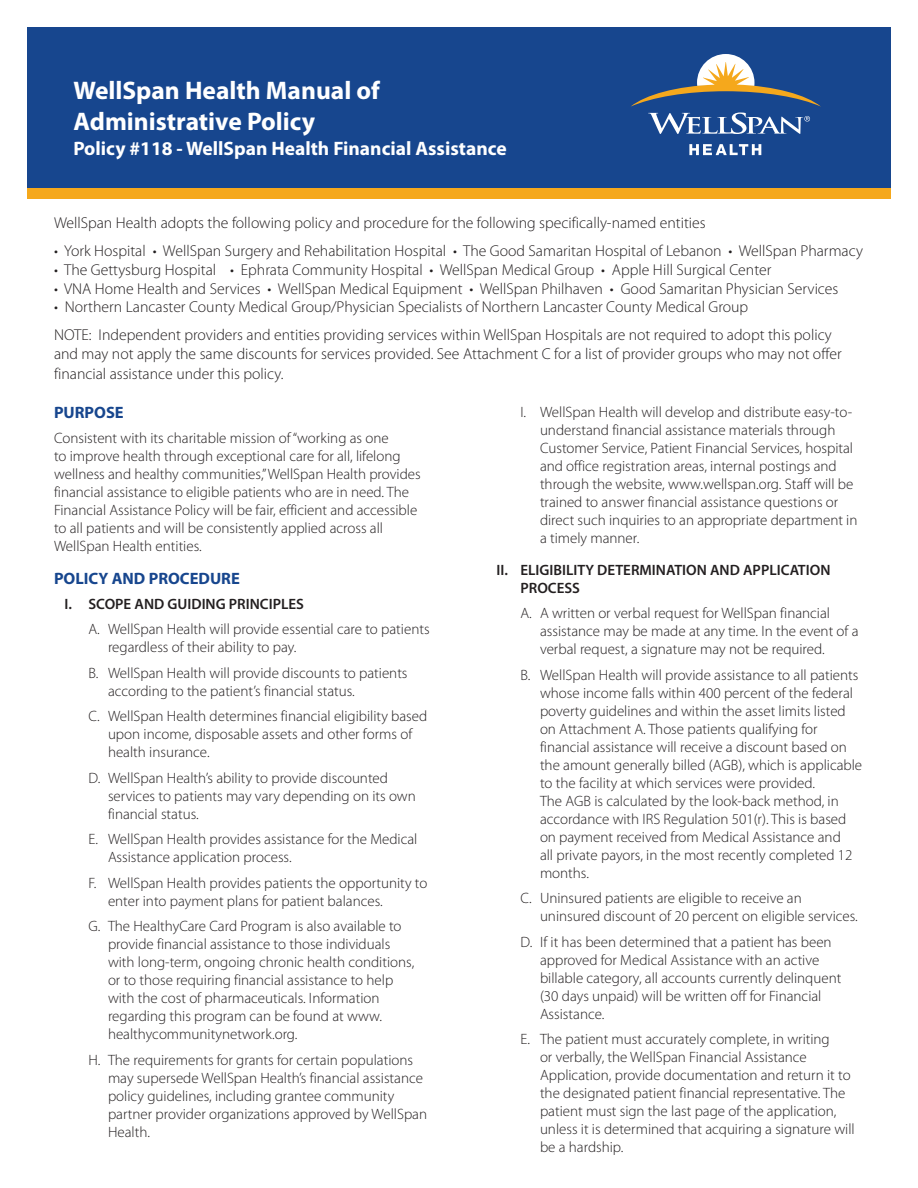
<style>
.page{position:relative;width:918px;height:1188px;background:#fff}
.page>*{position:absolute;margin:0;border:0;box-sizing:border-box;transform-origin:0 0}
.t1{font:700 25.5px/30.6px "Myriad Pro";color:#fff}
.t2{font:700 19.5px "Myriad Pro";color:#fff}
.t3{font:700 16.5px "Myriad Pro";color:#17468e}
.t4{font:300 15.75px/27.9px "Myriad Pro";color:#231f20}
.t5{font:300 15px/18px "Myriad Pro";color:#231f20}
.t6{font:600 15px/18px "Myriad Pro";color:#231f20}
</style>
<div class="page">
<div style="left:27px;top:27px;width:864px;height:161px;background:#17468e"></div>
<div style="left:27px;top:188px;width:864px;height:11px;background:#f5a81c"></div>
<svg style="left:689px;top:144px;width:72px;height:11px"></svg>
<svg style="left:631px;top:54px;width:190px;height:80px"></svg>
<h1 class="t1" style="left:73px;top:74px;width:308px">WellSpan Health Manual of<br>Administrative Policy</h1>
<h2 class="t2" style="left:73px;top:136px;width:435px">Policy #118 - WellSpan Health Financial Assistance</h2>
<p class="t4" style="left:54px;top:208px;width:653px">WellSpan Health adopts the following policy and procedure for the following specifically-named entities</p>
<p class="t4" style="left:54px;top:236px;width:811px">• York Hospital • WellSpan Surgery and Rehabilitation Hospital • The Good Samaritan Hospital of Lebanon • WellSpan Pharmacy</p>
<p class="t4" style="left:54px;top:255px;width:719px">• The Gettysburg Hospital • Ephrata Community Hospital • WellSpan Medical Group • Apple Hill Surgical Center</p>
<p class="t4" style="left:54px;top:274px;width:786px">• VNA Home Health and Services • WellSpan Medical Equipment • WellSpan Philhaven • Good Samaritan Physician Services</p>
<p class="t4" style="left:54px;top:293px;width:779px">• Northern Lancaster County Medical Group/Physician Specialists of Northern Lancaster County Medical Group<br>NOTE: Independent providers and entities providing services within WellSpan Hospitals are not required to adopt this policy</p>
<p class="t4" style="left:54px;top:344px;width:789px;line-height:19.8px">and may not apply the same discounts for services provided. See Attachment C for a list of provider groups who may not offer financial assistance under this policy.</p>
<p class="t3" style="left:54px;top:402px;width:71px">PURPOSE</p>
<p class="t5" style="left:54px;top:429px;width:368px">Consistent with its charitable mission of “working as one<br>to improve health through exceptional care for all, lifelong wellness and healthy communities,” WellSpan Health provides financial assistance to eligible patients who are in need. The Financial Assistance Policy will be fair, efficient and accessible to all patients and will be consistently applied across all WellSpan Health entities.</p>
<p class="t3" style="left:54px;top:568px;width:187px">POLICY AND PROCEDURE</p>
<p class="t6" style="left:64px;top:595px;width:241px">I. SCOPE AND GUIDING PRINCIPLES</p>
<p class="t5" style="left:108px;top:620px;width:323px;text-indent:-20px">A. WellSpan Health will provide essential care to patients regardless of their ability to pay.</p>
<p class="t5" style="left:108px;top:664px;width:301px;text-indent:-20px">B. WellSpan Health will provide discounts to patients according to the patient’s financial status.</p>
<p class="t5" style="left:108px;top:707px;width:321px;text-indent:-20px">C. WellSpan Health determines financial eligibility based upon income, disposable assets and other forms of health insurance.</p>
<p class="t5" style="left:108px;top:769px;width:309px;text-indent:-20px">D. WellSpan Health’s ability to provide discounted services to patients may vary depending on its own financial status.</p>
<p class="t5" style="left:108px;top:830px;width:311px;text-indent:-20px">E. WellSpan Health provides assistance for the Medical<br>Assistance application process.</p>
<p class="t5" style="left:108px;top:874px;width:321px;text-indent:-20px">F. WellSpan Health provides patients the opportunity to enter into payment plans for patient balances.</p>
<p class="t5" style="left:108px;top:917px;width:308px;text-indent:-20px">G. The HealthyCare Card Program is also available to provide financial assistance to those individuals with long-term, ongoing chronic health conditions, or to those requiring financial assistance to help with the cost of pharmaceuticals. Information regarding this program can be found at www. healthycommunitynetwork.org.</p>
<p class="t5" style="left:108px;top:1051px;width:321px;text-indent:-20px">H. The requirements for grants for certain populations may supersede WellSpan Health’s financial assistance policy guidelines, including grantee community partner provider organizations approved by WellSpan Health.</p>
<p class="t5" style="left:540px;top:403px;width:319px;text-indent:-20px">I. WellSpan Health will develop and distribute easy-to&shy;understand financial assistance materials through Customer Service, Patient Financial Services, hospital and office registration areas, internal postings and through the website, www.wellspan.org. Staff will be trained to answer financial assistance questions or direct such inquiries to an appropriate department in a timely manner.</p>
<p class="t6" style="left:521px;top:560px;width:312px;text-indent:-24px">II. ELIGIBILITY DETERMINATION AND APPLICATION<br>PROCESS</p>
<p class="t5" style="left:540px;top:604px;width:320px;text-indent:-19px">A. A written or verbal request for WellSpan financial assistance may be made at any time. In the event of a verbal request, a signature may not be required.</p>
<p class="t5" style="left:540px;top:665px;width:324px;text-indent:-20px">B. WellSpan Health will provide assistance to all patients whose income falls within 400 percent of the federal poverty guidelines and within the asset limits listed on Attachment A. Those patients qualifying for financial assistance will receive a discount based on the amount generally billed (AGB), which is applicable to the facility at which services were provided.<br>The AGB is calculated by the look-back method, in accordance with IRS Regulation 501(r). This is based on payment received from Medical Assistance and<br>all private payors, in the most recently completed 12 months.</p>
<p class="t5" style="left:540px;top:889px;width:319px;text-indent:-20px">C. Uninsured patients are eligible to receive an uninsured discount of 20 percent on eligible services.</p>
<p class="t5" style="left:540px;top:932px;width:303px;text-indent:-20px">D. If it has been determined that a patient has been approved for Medical Assistance with an active billable category, all accounts currently delinquent (30 days unpaid) will be written off for Financial Assistance.</p>
<p class="t5" style="left:540px;top:1030px;width:316px;text-indent:-20px">E. The patient must accurately complete, in writing<br>or verbally, the WellSpan Financial Assistance Application, provide documentation and return it to the designated patient financial representative. The patient must sign the last page of the application, unless it is determined that acquiring a signature will be a hardship.</p>
</div>
